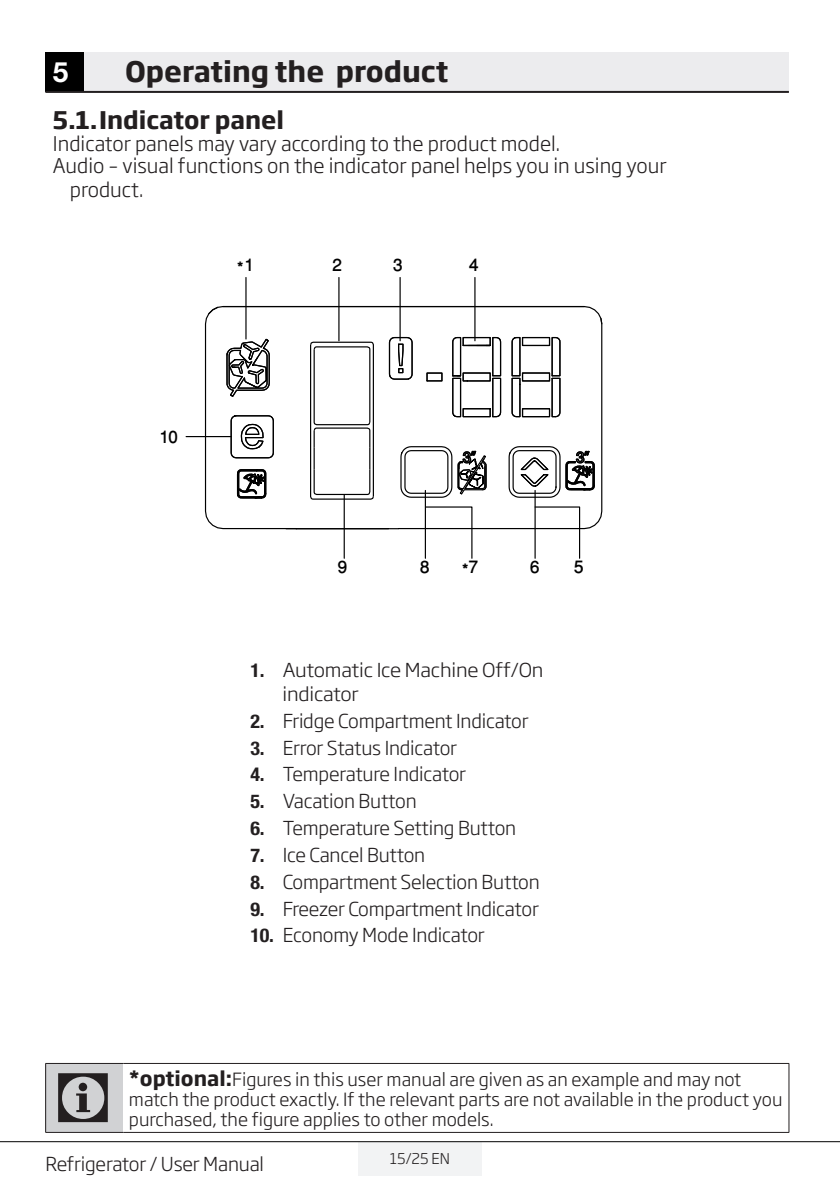
<style>
.page{position:relative;width:840px;height:1191px;background:#fff}
.page>*{position:absolute;margin:0;border:0;box-sizing:border-box;transform-origin:0 0}
.semboller{font:72px "ZIWARNUN";color:#231f20}
.Unite_Baslik__14pt-B{font:700 28px "Soho Gothic Pro";color:#231f20}
.Unite_Baslik__14pt-B-2{font:700 28px "Helvetica Neue LT Pro";color:#fff}
.t1{font:500 24.2px "Win Soft Pro";color:#000}
._5-SIRALAMA_Konu_Bas{font:700 24px "Soho Gothic Pro";color:#231f20}
.Girintili_Yazi{font:300 20px/24px "Soho Gothic Pro";color:#231f20}
.maddeler{font:300 19px "Soho Gothic Pro";letter-spacing:-.01em;color:#231f20}
.maddeler-2{font:300 19px/24px "Soho Gothic Pro";letter-spacing:-.01em;color:#231f20;scale:1.05 1}
.Girintili_Yazi_uyari{font:300 18px/20px "Soho Gothic Pro";color:#231f20}
.t2{font:300 14.6px "Soho Gothic Pro";color:#231f20}
.s1{font-family:"Helvetica Neue LT Pro";font-weight:700;font-stretch:condensed}
.s2{font-weight:700;font-size:20px}
</style>
<div class="page">
<div style="left:358px;top:1142px;width:123px;height:33px;background:#f2f3f4"></div>
<hr style="left:0;top:1141px;width:839px;height:1px;background:#000">
<div style="left:45px;top:52px;width:40px;height:40px;background:#000"></div>
<div style="left:85px;top:52px;width:703px;height:40px;background:#ececee"></div>
<hr style="left:45px;top:91px;width:743px;height:2px;background:#231f20">
<div style="left:46px;top:1063px;width:77px;height:69px;background:#d1d2d4"></div>
<hr style="left:45px;top:1132px;width:78px;height:1px;background:#231f20">
<hr style="left:123px;top:1132px;width:665px;height:1px;background:#231f20">
<hr style="left:45px;top:1063px;width:78px;height:1px;background:#231f20">
<hr style="left:45px;top:1063px;width:1px;height:69px;background:#231f20">
<hr style="left:123px;top:1063px;width:665px;height:1px;background:#231f20">
<hr style="left:788px;top:1063px;width:1px;height:69px;background:#231f20">
<svg style="left:204px;top:305px;width:398px;height:225px"></svg>
<svg style="left:207px;top:306px;width:12px;height:9px"></svg>
<hr style="left:223px;top:306px;width:361px;height:1px;background:#000">
<svg style="left:599px;top:317px;width:3px;height:8px"></svg>
<svg style="left:285px;top:527px;width:104px;height:3px"></svg>
<svg style="left:399px;top:442px;width:88px;height:57px"></svg>
<svg style="left:507px;top:445px;width:88px;height:54px"></svg>
<hr style="left:338px;top:277px;width:1px;height:64px;background:#000">
<hr style="left:399px;top:277px;width:1px;height:64px;background:#000">
<hr style="left:474px;top:277px;width:1px;height:64px;background:#000">
<svg style="left:533px;top:506px;width:47px;height:53px"></svg>
<svg style="left:424px;top:506px;width:49px;height:53px"></svg>
<hr style="left:534px;top:490px;width:1px;height:68px;background:#000">
<hr style="left:424px;top:490px;width:2px;height:68px;background:#000">
<hr style="left:343px;top:495px;width:1px;height:63px;background:#000">
<svg style="left:309px;top:341px;width:66px;height:159px"></svg>
<hr style="left:186px;top:436px;width:45px;height:1px;background:#000">
<svg style="left:225px;top:277px;width:49px;height:225px"></svg>
<p class="Unite_Baslik__14pt-B-2" style="left:53px;top:54px;width:17px">5</p>
<p class="Unite_Baslik__14pt-B" style="left:125px;top:49px;width:325px">Operating the product</p>
<p class="_5-SIRALAMA_Konu_Bas" style="left:53px;top:101px;width:232px">5.1.Indicator panel</p>
<p class="Girintili_Yazi" style="left:53px;top:130px;width:508px">Indicator panels may vary according to the product model.</p>
<p class="Girintili_Yazi" style="left:70px;top:152px;width:598px;text-indent:-17px">Audio – visual functions on the indicator panel helps you in using your product.</p>
<p class="t1" style="left:237px;top:248px;width:18px">*1</p>
<p class="t1" style="left:332px;top:248px;width:11px">2</p>
<p class="t1" style="left:392px;top:248px;width:11px">3</p>
<p class="t1" style="left:468px;top:248px;width:11px">4</p>
<p class="t1" style="left:158px;top:419px;width:21px">10</p>
<p class="t1" style="left:337px;top:549px;width:11px">9</p>
<p class="t1" style="left:419px;top:549px;width:11px">8</p>
<p class="t1" style="left:462px;top:549px;width:18px">*7</p>
<p class="t1" style="left:529px;top:549px;width:11px">6</p>
<p class="t1" style="left:573px;top:549px;width:11px">5</p>
<p class="maddeler-2" style="left:282px;top:656px;width:250px;text-indent:-32px"><span class="s1">1.</span> Automatic Ice Machine Off/On indicator</p>
<p class="maddeler" style="left:250px;top:706px;width:279px"><span class="s1">2.</span> Fridge Compartment Indicator</p>
<p class="maddeler" style="left:250px;top:732px;width:208px"><span class="s1">3.</span> Error Status Indicator</p>
<p class="maddeler" style="left:250px;top:759px;width:217px"><span class="s1">4.</span> Temperature Indicator</p>
<p class="maddeler" style="left:250px;top:786px;width:168px"><span class="s1">5.</span> Vacation Button</p>
<p class="maddeler" style="left:250px;top:813px;width:267px"><span class="s1">6.</span> Temperature Setting Button</p>
<p class="maddeler" style="left:250px;top:840px;width:176px"><span class="s1">7.</span> Ice Cancel Button</p>
<p class="maddeler" style="left:250px;top:867px;width:291px"><span class="s1">8.</span> Compartment Selection Button</p>
<p class="maddeler" style="left:250px;top:893px;width:290px"><span class="s1">9.</span> Freezer Compartment Indicator</p>
<p class="maddeler" style="left:250px;top:920px;width:236px"><span class="s1">10.</span> Economy Mode Indicator</p>
<p class="semboller" style="left:54px;top:1059px;width:63px">C</p>
<p class="Girintili_Yazi_uyari" style="left:129px;top:1068px;width:654px"><span class="s2">*optional:</span>Figures in this user manual are given as an example and may not match the product exactly. If the relevant parts are not available in the product you purchased, the figure applies to other models.</p>
<p class="maddeler" style="left:45px;top:1148px;width:220px">Refrigerator / User Manual</p>
<p class="t2" style="left:389px;top:1147px;width:62px">15/25 EN</p>
</div>
